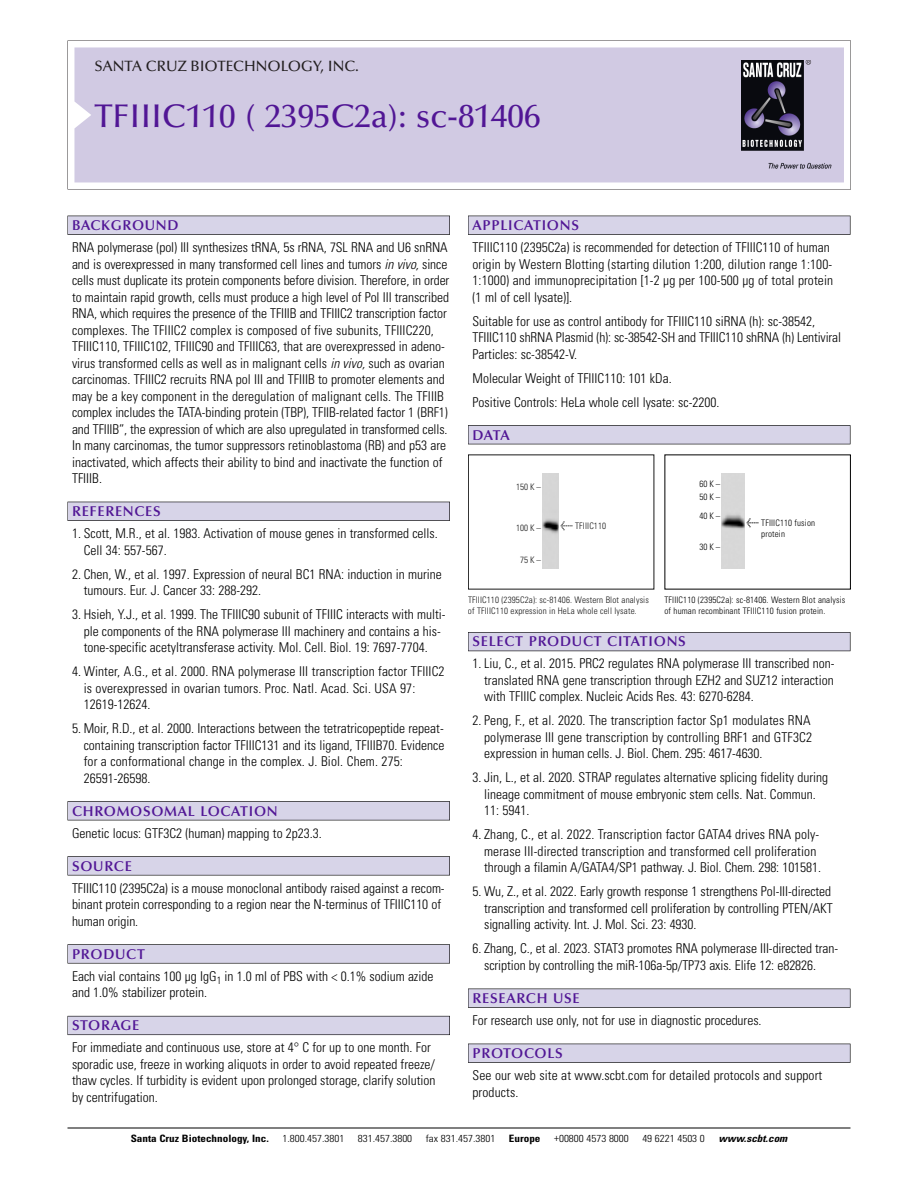
<style>
.page{position:relative;width:918px;height:1188px;background:#fff}
.page>*{position:absolute;margin:0;border:0;box-sizing:border-box;transform-origin:0 0}
.t1{font:500 33px "Optima";color:#511695}
.t2{font:500 15px "Optima";color:#231f20}
.t3{font:600 14.25px "Optima";letter-spacing:.05em;color:#511695}
.t4{font:300 condensed 13.5px/16.5px "Univers";color:#000}
.t5{font:300 condensed 10.2px "Univers";color:#000;scale:1.1 1}
.t6{font:700 condensed 10.2px "Univers";color:#000;scale:1.1 1}
.t7{font:italic 700 condensed 10.2px "Univers";color:#000;scale:1.1 1}
.t8{font:300 condensed 9px/10.5px "Univers";letter-spacing:.015em;color:#000}
.t9{font:300 condensed 9px/10.5px "Univers";letter-spacing:.015em;color:#191919}
.s1{font-style:italic}
.s2{font-family:"Meta Plus";font-weight:400;font-stretch:normal;font-size:10.5px}
</style>
<div class="page">
<svg style="left:68px;top:40px;width:783px;height:149px"></svg>
<div style="left:74px;top:47px;width:770px;height:135px;background:#d1cae3"></div>
<img style="left:741px;top:60px;width:90px;height:108px">
<div style="left:68px;top:216px;width:382px;height:19px;background:#535256"></div>
<div style="left:68px;top:216px;width:381px;height:18px;background:#d7d4e8"></div>
<div style="left:68px;top:502px;width:382px;height:19px;background:#525156"></div>
<div style="left:68px;top:502px;width:381px;height:18px;background:#d7d4e8"></div>
<div style="left:68px;top:801px;width:382px;height:19px;background:#545357"></div>
<div style="left:68px;top:802px;width:381px;height:18px;background:#d7d4e8"></div>
<div style="left:68px;top:856px;width:382px;height:19px;background:#575659"></div>
<div style="left:68px;top:857px;width:381px;height:18px;background:#d7d4e8"></div>
<svg style="left:68px;top:944px;width:382px;height:20px"></svg>
<div style="left:68px;top:945px;width:381px;height:18px;background:#d7d4e8"></div>
<div style="left:68px;top:1016px;width:382px;height:19px;background:#64626c"></div>
<div style="left:68px;top:1016px;width:381px;height:18px;background:#d7d4e8"></div>
<div style="left:468px;top:216px;width:382px;height:19px;background:#535256"></div>
<div style="left:468px;top:216px;width:382px;height:18px;background:#d7d4e8"></div>
<div style="left:468px;top:425px;width:382px;height:19px;background:#515155"></div>
<div style="left:468px;top:426px;width:382px;height:18px;background:#d7d4e8"></div>
<div style="left:468px;top:632px;width:382px;height:19px;background:#55545b"></div>
<div style="left:468px;top:633px;width:382px;height:18px;background:#d7d4e8"></div>
<div style="left:468px;top:989px;width:382px;height:19px;background:#545457"></div>
<div style="left:468px;top:989px;width:382px;height:18px;background:#d7d4e8"></div>
<div style="left:468px;top:1044px;width:382px;height:19px;background:#535256"></div>
<div style="left:468px;top:1044px;width:382px;height:18px;background:#d7d4e8"></div>
<hr style="left:68px;top:1128px;width:782px;height:1px;background:#000">
<img style="left:542px;top:474px;width:16px;height:95px">
<img style="left:721px;top:474px;width:24px;height:95px">
<p class="t2" style="left:94px;top:60px;width:266px">SANTA CRUZ BIOTECHNOLOGY, INC.</p>
<p class="t1" style="left:94px;top:102px;width:448px">TFIIIC110 ( 2395C2a): sc-81406</p>
<p class="t3" style="left:72px;top:219px;width:108px">BACKGROUND</p>
<p class="t4" style="left:72px;top:240px;width:379px">RNA polymerase (pol) III synthesizes tRNA, 5s rRNA, 7SL RNA and U6 snRNA and is overexpressed in many transformed cell lines and tumors <span class="s1">in vivo,</span>since cells must duplicate its protein components before division. Therefore, in order to maintain rapid growth, cells must produce a high level of Pol III transcribed RNA, which requires the presence of the TFIIIB and TFIIIC2 transcription factor complexes. The TFIIIC2 complex is composed of five subunits, TFIIIC220, TFIIIC110, TFIIIC102, TFIIIC90 and TFIIIC63, that are overexpressed in adeno&shy;virus transformed cells as well as in malignant cells <span class="s1">in vivo,</span>such as ovarian carcinomas. TFIIIC2 recruits RNA pol III and TFIIIB to promoter elements and may be a key component in the deregulation of malignant cells. The TFIIIB complex includes the TATA-binding protein (TBP), TFIIB-related factor 1 (BRF1) and TFIIIB”, the expression of which are also upregulated in transformed cells.<br>In many carcinomas, the tumor suppressors retinoblastoma (RB) and p53 are inactivated, which affects their ability to bind and inactivate the function of TFIIIB.</p>
<p class="t3" style="left:72px;top:505px;width:90px">REFERENCES</p>
<p class="t4" style="left:84px;top:526px;width:356px;text-indent:-12px">1. Scott, M.R., et al. 1983. Activation of mouse genes in transformed cells.<br>Cell 34: 557-567.</p>
<p class="t4" style="left:84px;top:567px;width:360px;text-indent:-12px">2. Chen, W., et al. 1997. Expression of neural BC1 RNA: induction in murine tumours. Eur. J. Cancer 33: 288-292.</p>
<p class="t4" style="left:72px;top:607px;width:375px;text-align:center">3. Hsieh, Y.J., et al. 1999. The TFIIIC90 subunit of TFIIIC interacts with multi&shy;ple components of the RNA polymerase III machinery and contains a his&shy;tone-specific acetyltransferase activity. Mol. Cell. Biol. 19: 7697-7704.</p>
<p class="t4" style="left:84px;top:664px;width:362px;text-indent:-12px">4. Winter, A.G., et al. 2000. RNA polymerase III transcription factor TFIIIC2 is overexpressed in ovarian tumors. Proc. Natl. Acad. Sci. USA 97:<br>12619-12624.</p>
<p class="t4" style="left:84px;top:721px;width:362px;text-indent:-12px">5. Moir, R.D., et al. 2000. Interactions between the tetratricopeptide repeat&shy;containing transcription factor TFIIIC131 and its ligand, TFIIIB70. Evidence for a conformational change in the complex. J. Biol. Chem. 275:<br>26591-26598.</p>
<p class="t3" style="left:72px;top:805px;width:207px">CHROMOSOMAL LOCATION</p>
<p class="t4" style="left:72px;top:826px;width:251px">Genetic locus: GTF3C2 (human) mapping to 2p23.3.</p>
<p class="t3" style="left:72px;top:860px;width:61px">SOURCE</p>
<p class="t4" style="left:72px;top:881px;width:374px">TFIIIC110 (2395C2a) is a mouse monoclonal antibody raised against a recom&shy;binant protein corresponding to a region near the N-terminus of TFIIIC110 of human origin.</p>
<p class="t3" style="left:72px;top:948px;width:74px">PRODUCT</p>
<p class="t4" style="left:72px;top:969px;width:363px">Each vial contains 100 µg IgG<sub>1</sub> in 1.0 ml of PBS with &lt; 0.1% sodium azide and 1.0% stabilizer protein.</p>
<p class="t3" style="left:72px;top:1020px;width:69px">STORAGE</p>
<p class="t4" style="left:72px;top:1041px;width:365px">For immediate and continuous use, store at 4° C for up to one month. For sporadic use, freeze in working aliquots in order to avoid repeated freeze/ thaw cycles. If turbidity is evident upon prolonged storage, clarify solution by centrifugation.</p>
<p class="t3" style="left:473px;top:219px;width:108px">APPLICATIONS</p>
<p class="t4" style="left:473px;top:240px;width:362px">TFIIIC110 (2395C2a) is recommended for detection of TFIIIC110 of human origin by Western Blotting (starting dilution 1:200, dilution range 1:100- 1:1000) and immunoprecipitation [1-2 µg per 100-500 µg of total protein (1 ml of cell lysate)].</p>
<p class="t4" style="left:473px;top:314px;width:370px">Suitable for use as control antibody for TFIIIC110 siRNA (h): sc-38542,<br>TFIIIC110 shRNA Plasmid (h): sc-38542-SH and TFIIIC110 shRNA (h) Lentiviral<br>Particles: sc-38542-V.</p>
<p class="t4" style="left:473px;top:371px;width:201px">Molecular Weight of TFIIIC110: 101 kDa.</p>
<p class="t4" style="left:473px;top:395px;width:248px">Positive Controls: HeLa whole cell lysate: sc-2200.</p>
<p class="t3" style="left:473px;top:429px;width:39px">DATA</p>
<p class="t9" style="left:516px;top:483px;width:26px">150 K –</p>
<p class="t9" style="left:516px;top:523px;width:26px">100 K –</p>
<p class="t9" style="left:520px;top:556px;width:22px">75 K –</p>
<p class="t9" style="left:561px;top:521px;width:47px"><span class="s2">&lt;</span> TFIIIC110</p>
<p class="t8" style="left:699px;top:478px;width:22px;line-height:13px">60 K –<br>50 K –</p>
<p class="t8" style="left:699px;top:512px;width:22px">40 K –</p>
<p class="t8" style="left:699px;top:542px;width:22px">30 K –</p>
<p class="t8" style="left:761px;top:519px;width:55px;text-indent:-15px"><span class="s2">&lt;</span> TFIIIC110 fusion protein</p>
<p class="t9" style="left:468px;top:596px;width:182px">TFIIIC110 (2395C2a): sc-81406. Western Blot analysis of TFIIIC110 expression in HeLa whole cell lysate.</p>
<p class="t8" style="left:664px;top:596px;width:182px">TFIIIC110 (2395C2a): sc-81406. Western Blot analysis of human recombinant TFIIIC110 fusion protein.</p>
<p class="t3" style="left:473px;top:636px;width:215px">SELECT PRODUCT CITATIONS</p>
<p class="t4" style="left:484px;top:657px;width:352px;text-align:justify;text-indent:-12px">1. Liu, C., et al. 2015. PRC2 regulates RNA polymerase III transcribed non&shy;translated RNA gene transcription through EZH2 and SUZ12 interaction with TFIIIC complex. Nucleic Acids Res. 43: 6270-6284.</p>
<p class="t4" style="left:484px;top:714px;width:329px;text-align:justify;text-indent:-12px">2. Peng, F., et al. 2020. The transcription factor Sp1 modulates RNA polymerase III gene transcription by controlling BRF1 and GTF3C2 expression in human cells. J. Biol. Chem. 295: 4617-4630.</p>
<p class="t4" style="left:484px;top:771px;width:346px;text-indent:-12px">3. Jin, L., et al. 2020. STRAP regulates alternative splicing fidelity during lineage commitment of mouse embryonic stem cells. Nat. Commun.<br>11: 5941.</p>
<p class="t4" style="left:484px;top:828px;width:338px;text-indent:-12px">4. Zhang, C., et al. 2022. Transcription factor GATA4 drives RNA poly&shy;merase III-directed transcription and transformed cell proliferation through a filamin A/GATA4/SP1 pathway. J. Biol. Chem. 298: 101581.</p>
<p class="t4" style="left:484px;top:885px;width:350px;text-indent:-12px">5. Wu, Z., et al. 2022. Early growth response 1 strengthens Pol-III-directed transcription and transformed cell proliferation by controlling PTEN/AKT signalling activity. Int. J. Mol. Sci. 23: 4930.</p>
<p class="t4" style="left:484px;top:942px;width:355px;text-indent:-12px">6. Zhang, C., et al. 2023. STAT3 promotes RNA polymerase III-directed tran&shy;scription by controlling the miR-106a-5p/TP73 axis. Elife 12: e82826.</p>
<p class="t3" style="left:473px;top:992px;width:109px">RESEARCH USE</p>
<p class="t4" style="left:473px;top:1013px;width:291px">For research use only, not for use in diagnostic procedures.</p>
<p class="t3" style="left:473px;top:1047px;width:92px">PROTOCOLS</p>
<p class="t4" style="left:473px;top:1068px;width:351px">See our web site at www.scbt.com for detailed protocols and support products.</p>
<p class="t6" style="left:131px;top:1135px;width:127px">Santa Cruz Biotechnology, Inc.</p>
<p class="t5" style="left:282px;top:1135px;width:58px">1.800.457.3801</p>
<p class="t5" style="left:358px;top:1135px;width:51px">831.457.3800</p>
<p class="t5" style="left:426px;top:1135px;width:65px">fax 831.457.3801</p>
<p class="t6" style="left:509px;top:1135px;width:30px">Europe</p>
<p class="t5" style="left:554px;top:1135px;width:69px">+00800 4573 8000</p>
<p class="t5" style="left:642px;top:1135px;width:58px">49 6221 4503 0</p>
<p class="t7" style="left:719px;top:1135px;width:66px">www.scbt.com</p>
</div>
